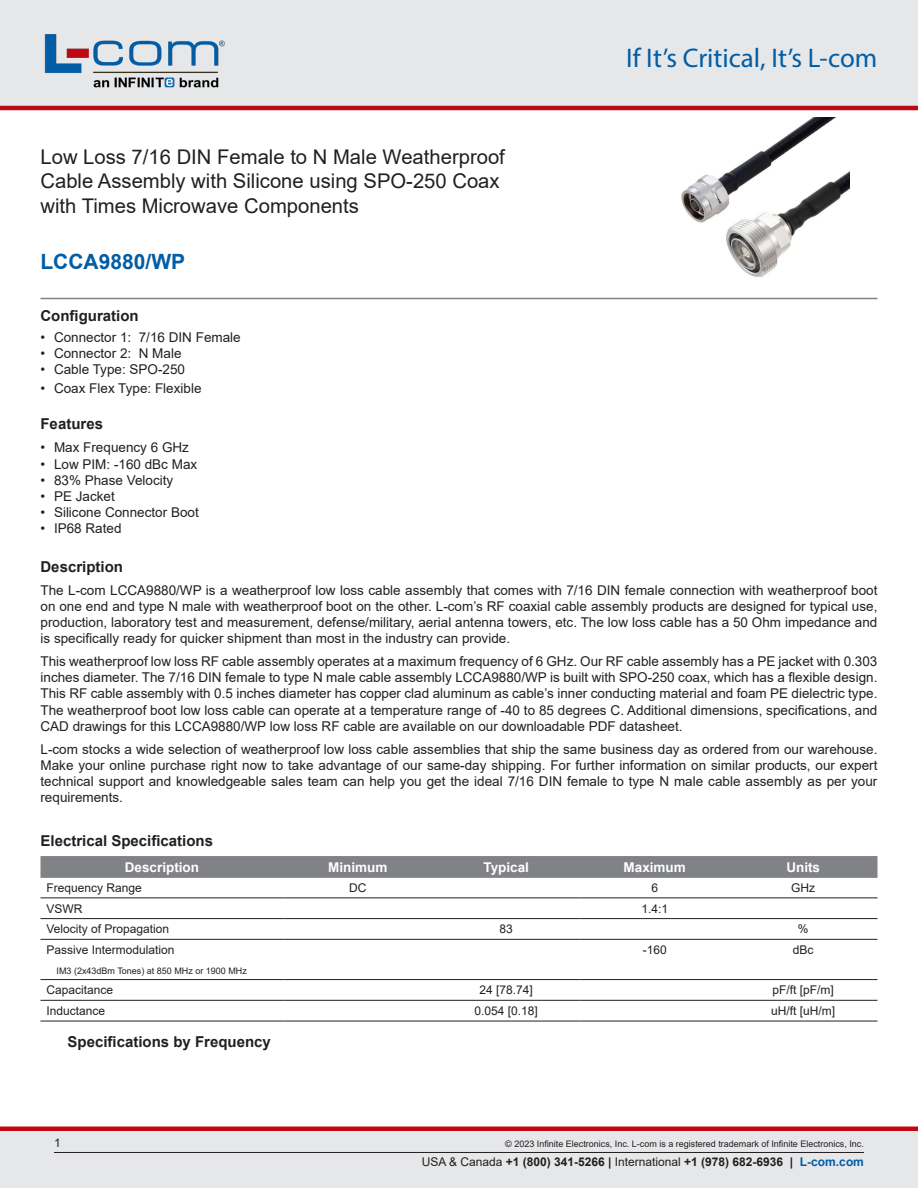
<style>
.page{position:relative;width:918px;height:1188px;background:#fff}
.page>*{position:absolute;margin:0;border:0;box-sizing:border-box;transform-origin:0 0}
.t1{font:27px "Myriad Pro";color:#005da6}
.Branded_Part_No{font:700 21px "Arial";color:#005da6}
.Web_Description_Para{font:20.25px/24.3px "Arial";color:#231f20}
.Head1{font:700 15px "Arial";color:#231f20}
.Table_Footer_Frequen{font:700 15px "Arial";color:#231f20}
.MarketingDescription{font:13.5px/16.2px "Arial";color:#231f20;text-align:justify}
.Table_Header{font:700 13.5px "Arial";color:#fff}
.Table-Body{font:12px "Arial";color:#231f20}
.t2{font:700 12px "Arial";color:#231f20}
.Copyright_disclaimer{font:9px "Arial";color:#231f20}
.Table-Body-2{font:9px "Arial";color:#231f20}
.s1{font-weight:400}
.s2{color:#005da6}
</style>
<div class="page">
<div style="left:0;top:1131px;width:918px;height:57px;background:#e6e7e9"></div>
<div style="left:0;top:1126px;width:918px;height:5px;background:#c00814"></div>
<div style="left:0;top:0;width:918px;height:108px;background:#e6e7e9"></div>
<hr style="left:0;top:106px;width:918px;height:4px;background:#c00814">
<img style="left:44px;top:34px;width:181px;height:54px">
<hr style="left:54px;top:1152px;width:810px;height:1px;background:#231f20">
<hr style="left:40px;top:298px;width:838px;height:1px;background:#808285">
<img style="left:681px;top:117px;width:168px;height:160px">
<div style="left:40px;top:856px;width:838px;height:22px;background:#808285"></div>
<hr style="left:40px;top:898px;width:244px;height:1px;background:#231f20">
<hr style="left:284px;top:898px;width:148px;height:1px;background:#231f20">
<hr style="left:432px;top:898px;width:148px;height:1px;background:#231f20">
<hr style="left:580px;top:898px;width:149px;height:1px;background:#231f20">
<hr style="left:729px;top:898px;width:149px;height:1px;background:#231f20">
<hr style="left:40px;top:918px;width:244px;height:1px;background:#231f20">
<hr style="left:284px;top:918px;width:148px;height:1px;background:#231f20">
<hr style="left:432px;top:918px;width:148px;height:1px;background:#231f20">
<hr style="left:580px;top:918px;width:149px;height:1px;background:#231f20">
<hr style="left:729px;top:918px;width:149px;height:1px;background:#231f20">
<hr style="left:40px;top:939px;width:244px;height:1px;background:#231f20">
<hr style="left:284px;top:939px;width:148px;height:1px;background:#231f20">
<hr style="left:432px;top:939px;width:148px;height:1px;background:#231f20">
<hr style="left:580px;top:939px;width:149px;height:1px;background:#231f20">
<hr style="left:729px;top:939px;width:149px;height:1px;background:#231f20">
<hr style="left:40px;top:979px;width:244px;height:1px;background:#231f20">
<hr style="left:284px;top:979px;width:148px;height:1px;background:#231f20">
<hr style="left:432px;top:979px;width:148px;height:1px;background:#231f20">
<hr style="left:580px;top:979px;width:149px;height:1px;background:#231f20">
<hr style="left:729px;top:979px;width:149px;height:1px;background:#231f20">
<hr style="left:40px;top:1000px;width:244px;height:1px;background:#231f20">
<hr style="left:284px;top:1000px;width:148px;height:1px;background:#231f20">
<hr style="left:432px;top:1000px;width:148px;height:1px;background:#231f20">
<hr style="left:580px;top:1000px;width:149px;height:1px;background:#231f20">
<hr style="left:729px;top:1000px;width:149px;height:1px;background:#231f20">
<hr style="left:40px;top:1021px;width:244px;height:1px;background:#231f20">
<hr style="left:284px;top:1021px;width:148px;height:1px;background:#231f20">
<hr style="left:432px;top:1021px;width:148px;height:1px;background:#231f20">
<hr style="left:580px;top:1021px;width:149px;height:1px;background:#231f20">
<hr style="left:729px;top:1021px;width:149px;height:1px;background:#231f20">
<h1 class="Web_Description_Para" style="left:40px;top:145px;width:466px">Low Loss 7/16 DIN Female to N Male Weatherproof<br>Cable Assembly with Silicone using SPO-250 Coax with Times Microwave Components</h1>
<p class="Branded_Part_No" style="left:40px;top:247px;width:146px">LCCA9880/WP</p>
<h1 class="t1" style="left:626px;top:41px;width:253px">If It’s Critical, It’s L-com</h1>
<p class="Head1" style="left:40px;top:306px;width:100px">Configuration</p>
<p class="MarketingDescription" style="left:40px;top:329px;width:202px">• Connector 1: 7/16 DIN Female</p>
<p class="MarketingDescription" style="left:40px;top:345px;width:143px">• Connector 2: N Male</p>
<p class="MarketingDescription" style="left:40px;top:361px;width:146px">• Cable Type: SPO-250</p>
<p class="MarketingDescription" style="left:40px;top:381px;width:163px">• Coax Flex Type: Flexible</p>
<p class="Head1" style="left:40px;top:414px;width:64px">Features</p>
<p class="MarketingDescription" style="left:40px;top:440px;width:150px">• Max Frequency 6 GHz</p>
<p class="MarketingDescription" style="left:40px;top:456px;width:158px">• Low PIM: -160 dBc Max</p>
<p class="MarketingDescription" style="left:40px;top:472px;width:134px">• 83% Phase Velocity</p>
<p class="MarketingDescription" style="left:40px;top:488px;width:76px">• PE Jacket</p>
<p class="MarketingDescription" style="left:40px;top:504px;width:160px">• Silicone Connector Boot</p>
<p class="MarketingDescription" style="left:40px;top:521px;width:83px">• IP68 Rated</p>
<p class="Head1" style="left:40px;top:556px;width:84px">Description</p>
<p class="MarketingDescription" style="left:40px;top:582px;width:838px">The L-com LCCA9880/WP is a weatherproof low loss cable assembly that comes with 7/16 DIN female connection with weatherproof boot on one end and type N male with weatherproof boot on the other. L-com’s RF coaxial cable assembly products are designed for typical use, production, laboratory test and measurement, defense/military, aerial antenna towers, etc. The low loss cable has a 50 Ohm impedance and is specifically ready for quicker shipment than most in the industry can provide.</p>
<p class="MarketingDescription" style="left:40px;top:653px;width:838px">This weatherproof low loss RF cable assembly operates at a maximum frequency of 6 GHz. Our RF cable assembly has a PE jacket with 0.303 inches diameter. The 7/16 DIN female to type N male cable assembly LCCA9880/WP is built with SPO-250 coax, which has a flexible design.<br>This RF cable assembly with 0.5 inches diameter has copper clad aluminum as cable’s inner conducting material and foam PE dielectric type.<br>The weatherproof boot low loss cable can operate at a temperature range of -40 to 85 degrees C. Additional dimensions, specifications, and CAD drawings for this LCCA9880/WP low loss RF cable are available on our downloadable PDF datasheet.</p>
<p class="MarketingDescription" style="left:40px;top:741px;width:838px">L-com stocks a wide selection of weatherproof low loss cable assemblies that ship the same business day as ordered from our warehouse.<br>Make your online purchase right now to take advantage of our same-day shipping. For further information on similar products, our expert technical support and knowledgeable sales team can help you get the ideal 7/16 DIN female to type N male cable assembly as per your requirements.</p>
<p class="Head1" style="left:40px;top:830px;width:174px">Electrical Specifications</p>
<p class="Table_Header" style="left:125px;top:858px;width:76px">Description</p>
<p class="Table_Header" style="left:328px;top:858px;width:61px">Minimum</p>
<p class="Table_Header" style="left:483px;top:858px;width:47px">Typical</p>
<p class="Table_Header" style="left:624px;top:858px;width:64px">Maximum</p>
<p class="Table_Header" style="left:786px;top:858px;width:35px">Units</p>
<p class="Table-Body" style="left:46px;top:879px;width:97px">Frequency Range</p>
<p class="Table-Body" style="left:349px;top:879px;width:19px">DC</p>
<p class="Table-Body" style="left:651px;top:879px;width:8px">6</p>
<p class="Table-Body" style="left:791px;top:879px;width:25px">GHz</p>
<p class="Table-Body" style="left:46px;top:900px;width:37px">VSWR</p>
<p class="Table-Body" style="left:641px;top:900px;width:28px">1.4:1</p>
<p class="Table-Body" style="left:46px;top:921px;width:124px">Velocity of Propagation</p>
<p class="Table-Body" style="left:500px;top:921px;width:15px">83</p>
<p class="Table-Body" style="left:798px;top:921px;width:12px">%</p>
<p class="Table-Body" style="left:46px;top:942px;width:130px">Passive Intermodulation</p>
<p class="Table-Body-2" style="left:57px;top:964px;width:192px">IM3 (2x43dBm Tones) at 850 MHz or 1900 MHz</p>
<p class="Table-Body" style="left:643px;top:942px;width:26px">-160</p>
<p class="Table-Body" style="left:793px;top:942px;width:22px">dBc</p>
<p class="Table-Body" style="left:46px;top:982px;width:68px">Capacitance</p>
<p class="Table-Body" style="left:480px;top:982px;width:55px">24 [78.74]</p>
<p class="Table-Body" style="left:773px;top:982px;width:63px">pF/ft [pF/m]</p>
<p class="Table-Body" style="left:46px;top:1003px;width:60px">Inductance</p>
<p class="Table-Body" style="left:475px;top:1003px;width:65px">0.054 [0.18]</p>
<p class="Table-Body" style="left:771px;top:1003px;width:66px">uH/ft [uH/m]</p>
<p class="Table_Footer_Frequen" style="left:68px;top:1032px;width:205px">Specifications by Frequency</p>
<p class="Table-Body" style="left:54px;top:1135px;width:8px">1</p>
<p class="Copyright_disclaimer" style="left:505px;top:1138px;width:360px">© 2023 Infinite Electronics, Inc. L-com is a registered trademark of Infinite Electronics, Inc.</p>
<p class="t2" style="left:422px;top:1153px;width:444px"><span class="s1">USA &amp; Canada</span> +1 (800) 341-5266 | <span class="s1">International</span> +1 (978) 682-6936 | <span class="s2">L-com.com</span></p>
</div>
